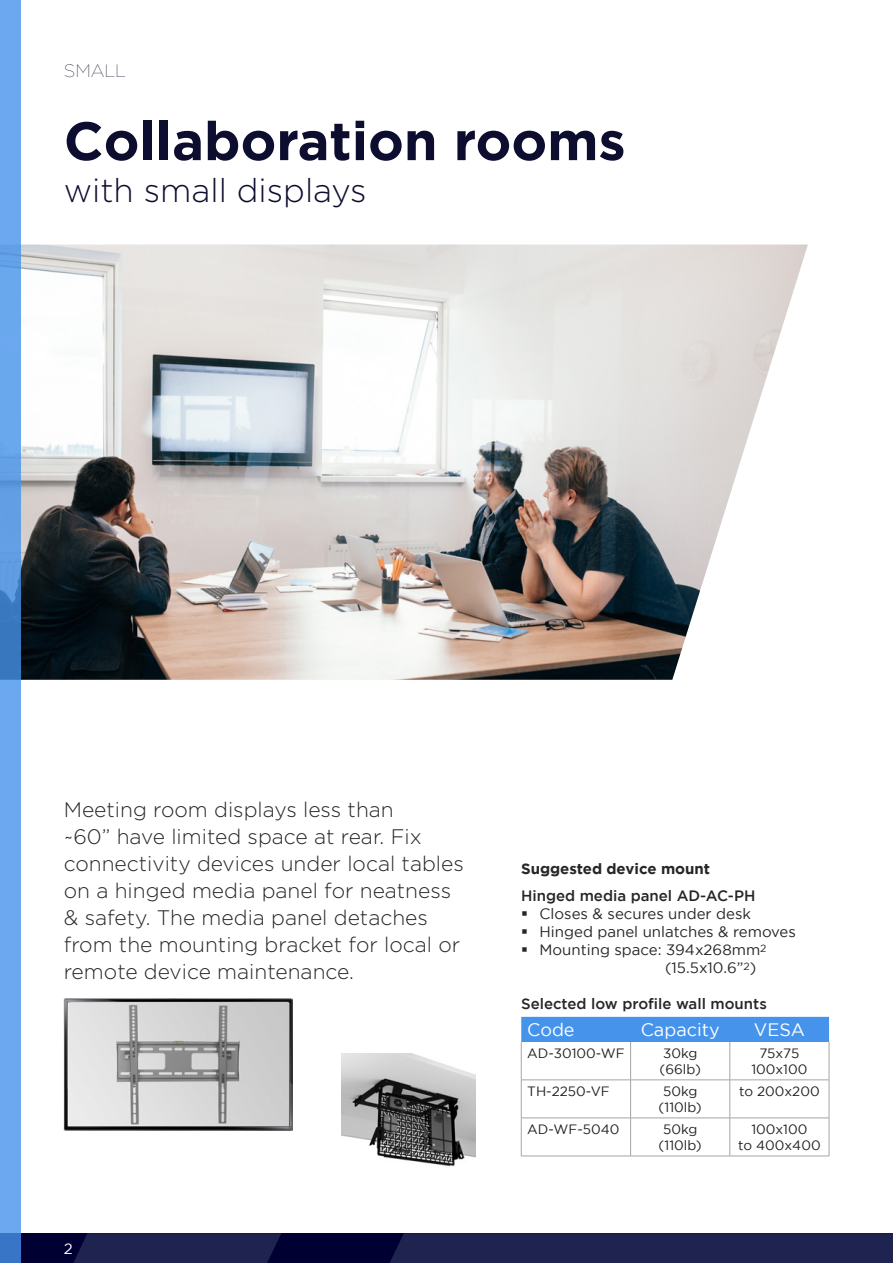
<style>
.page{position:relative;width:893px;height:1263px;background:#fff}
.page>*{position:absolute;margin:0;border:0;box-sizing:border-box;transform-origin:0 0}
.t1{font:700 54px "Gotham";color:#0d0d2f}
.t2{font:300 33px "Gotham";color:#0d0d2f}
.t3{font:300 21px/27px "Gotham";color:#262626}
.t4{font:18px "Gotham";color:#fff}
.t5{font:100 18px "Gotham";color:#0d0d2f}
.t6{font:15px "Gotham";color:#262626}
.t7{font:500 15px "Gotham";color:#262626}
.t8{font:700 15px "Gotham";color:#262626}
.t9{font:15px "Gotham";color:#fff}
.t10{font:13.5px "Gotham";color:#231f20}
</style>
<div class="page">
<div style="left:0;top:1233px;width:893px;height:30px;background:#000032"></div>
<svg style="left:73px;top:1233px;width:208px;height:30px;background:#1c204d"></svg>
<div style="left:390px;top:1233px;width:503px;height:30px;background:#1f2350"></div>
<img style="left:21px;top:244px;width:787px;height:436px">
<div style="left:521px;top:1017px;width:308px;height:25px;background:#4693eb"></div>
<hr style="left:521px;top:1042px;width:1px;height:38px;background:#a3a5a8">
<hr style="left:630px;top:1042px;width:1px;height:38px;background:#a3a5a8">
<hr style="left:730px;top:1042px;width:1px;height:38px;background:#a3a5a8">
<hr style="left:829px;top:1042px;width:1px;height:38px;background:#a3a5a8">
<hr style="left:521px;top:1079px;width:110px;height:1px;background:#a3a5a8">
<hr style="left:521px;top:1080px;width:1px;height:38px;background:#a3a5a8">
<hr style="left:631px;top:1079px;width:99px;height:1px;background:#a3a5a8">
<hr style="left:630px;top:1080px;width:1px;height:38px;background:#a3a5a8">
<hr style="left:730px;top:1079px;width:99px;height:1px;background:#a3a5a8">
<hr style="left:730px;top:1080px;width:1px;height:38px;background:#a3a5a8">
<hr style="left:829px;top:1080px;width:1px;height:38px;background:#a3a5a8">
<hr style="left:521px;top:1118px;width:110px;height:1px;background:#a3a5a8">
<hr style="left:521px;top:1118px;width:1px;height:38px;background:#a3a5a8">
<hr style="left:631px;top:1118px;width:99px;height:1px;background:#a3a5a8">
<hr style="left:630px;top:1118px;width:1px;height:38px;background:#a3a5a8">
<hr style="left:730px;top:1118px;width:99px;height:1px;background:#a3a5a8">
<hr style="left:730px;top:1118px;width:1px;height:38px;background:#a3a5a8">
<hr style="left:829px;top:1118px;width:1px;height:38px;background:#a3a5a8">
<hr style="left:521px;top:1156px;width:110px;height:1px;background:#a3a5a8">
<hr style="left:631px;top:1156px;width:99px;height:1px;background:#a3a5a8">
<hr style="left:730px;top:1156px;width:99px;height:1px;background:#a3a5a8">
<svg style="left:0;top:0;width:21px;height:1263px;background:#64a2e9"></svg>
<img style="left:64px;top:998px;width:229px;height:133px">
<img style="left:341px;top:1053px;width:134px;height:114px">
<p class="t5" style="left:64px;top:61px;width:63px">SMALL</p>
<p class="t1" style="left:64px;top:105px;width:563px">Collaboration rooms</p>
<p class="t2" style="left:64px;top:172px;width:304px">with small displays</p>
<p class="t3" style="left:64px;top:796px;width:402px">Meeting room displays less than<br>~60” have limited space at rear. Fix connectivity devices under local tables on a hinged media panel for neatness &amp; safety. The media panel detaches from the mounting bracket for local or remote device maintenance.</p>
<p class="t9" style="left:64px;top:1240px;width:10px">2</p>
<p class="t8" style="left:521px;top:859px;width:191px">Suggested device mount</p>
<p class="t7" style="left:521px;top:887px;width:236px">Hinged media panel AD-AC-PH</p>
<p class="t6" style="left:540px;top:905px;width:213px">Closes &amp; secures under desk</p>
<p class="t6" style="left:540px;top:923px;width:258px">Hinged panel unlatches &amp; removes</p>
<p class="t6" style="left:540px;top:941px;width:229px">Mounting space: 394x268mm<sup>2</sup></p>
<p class="t6" style="left:665px;top:959px;width:93px">(15.5x10.6”<sup>2</sup>)</p>
<p class="t7" style="left:521px;top:995px;width:247px">Selected low profile wall mounts</p>
<p class="t4" style="left:527px;top:1020px;width:49px">Code</p>
<p class="t4" style="left:641px;top:1020px;width:81px">Capacity</p>
<p class="t4" style="left:754px;top:1020px;width:53px">VESA</p>
<p class="t10" style="left:527px;top:1045px;width:99px">AD-30100-WF</p>
<p class="t10" style="left:663px;top:1045px;width:36px">30kg</p>
<p class="t10" style="left:660px;top:1061px;width:43px">(66lb)</p>
<p class="t10" style="left:760px;top:1045px;width:41px">75x75</p>
<p class="t10" style="left:751px;top:1061px;width:58px">100x100</p>
<p class="t10" style="left:527px;top:1083px;width:84px">TH-2250-VF</p>
<p class="t10" style="left:663px;top:1083px;width:36px">50kg</p>
<p class="t10" style="left:659px;top:1100px;width:45px">(110lb)</p>
<p class="t10" style="left:527px;top:1121px;width:94px">AD-WF-5040</p>
<p class="t10" style="left:663px;top:1121px;width:36px">50kg</p>
<p class="t10" style="left:659px;top:1138px;width:45px">(110lb)</p>
<p class="t10" style="left:739px;top:1083px;width:82px">to 200x200</p>
<p class="t10" style="left:751px;top:1121px;width:58px">100x100</p>
<p class="t10" style="left:738px;top:1138px;width:84px">to 400x400</p>
</div>
